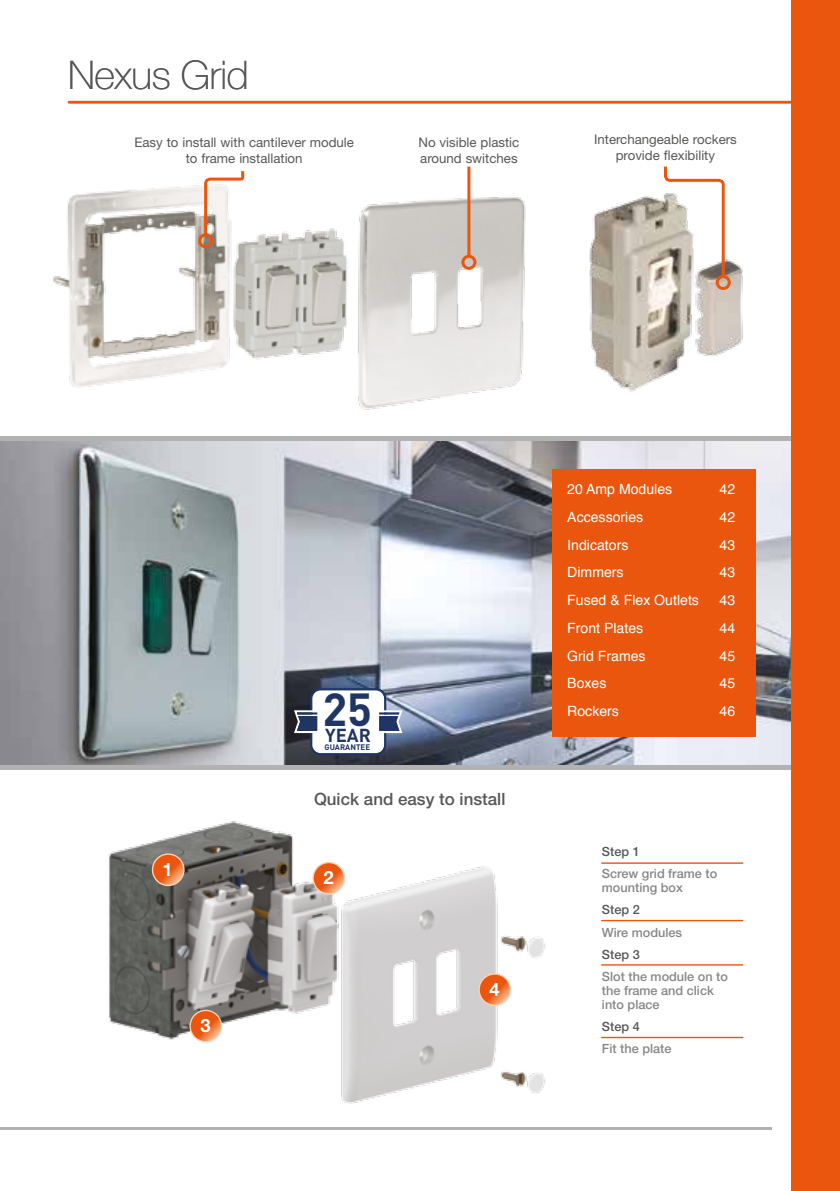
<style>
.page{position:relative;width:840px;height:1191px;background:#fff}
.page>*{position:absolute;margin:0;border:0;box-sizing:border-box;transform-origin:0 0}
.t1{font:700 45.8px "DINOT";color:#1f3664}
.t2{font:100 39.4px "Helvetica Neue";letter-spacing:-.01em;color:#575756}
.t3{font:700 18.6px "DINOT";color:#1f3664}
.t4{font:700 18.4px "Helvetica Neue";color:#fff}
.t5{font:500 17px "Helvetica Neue";color:#575756}
.t6{font:14px "Helvetica";color:#fff}
.t7{font:13.2px/15.8px "Helvetica Neue";color:#575756;text-align:center}
.t8{font:500 12.6px/14px "Helvetica Neue";color:#878787}
.t9{font:500 12.6px "Helvetica Neue";color:#575756}
.t10{font:700 8px "DINOT";color:#1f3664}
</style>
<div class="page">
<img style="left:53px;top:166px;width:473px;height:244px">
<img style="left:589px;top:196px;width:154px;height:196px">
<hr style="left:0;top:1126px;width:771px;height:3px;background:#b3b2b2">
<hr style="left:69px;top:101px;width:770px;height:3px;background:#ea560d">
<img style="left:74px;top:821px;width:492px;height:309px">
<svg style="left:152px;top:854px;width:32px;height:31px"></svg>
<div style="left:152px;top:853px;width:32px;height:33px;border:1px solid #fbd2b6;border-radius:50%"></div>
<svg style="left:313px;top:862px;width:31px;height:32px"></svg>
<div style="left:312px;top:862px;width:33px;height:32px;border:1px solid #fbd2b6;border-radius:50%"></div>
<svg style="left:190px;top:1010px;width:31px;height:31px"></svg>
<div style="left:189px;top:1009px;width:33px;height:33px;border:1px solid #fbd2b6;border-radius:50%"></div>
<svg style="left:479px;top:974px;width:31px;height:31px"></svg>
<div style="left:478px;top:973px;width:33px;height:33px;border:1px solid #fbd2b6;border-radius:50%"></div>
<hr style="left:601px;top:862px;width:141px;height:2px;background:#ea560d">
<hr style="left:601px;top:920px;width:141px;height:1px;background:#ea560d">
<hr style="left:601px;top:964px;width:141px;height:1px;background:#ea560d">
<hr style="left:601px;top:1036px;width:141px;height:2px;background:#ea560d">
<img style="left:0;top:441px;width:790px;height:323px">
<div style="left:552px;top:469px;width:204px;height:267px;background:#ea560d"></div>
<div style="left:0;top:436px;width:811px;height:5px;background:#b3b2b2"></div>
<div style="left:0;top:764px;width:798px;height:5px;background:#b3b2b2"></div>
<svg style="left:294px;top:688px;width:108px;height:67px"></svg>
<div style="left:790px;top:0;width:23px;height:1191px;background:#ea560d"></div>
<div style="left:813px;top:0;width:26px;height:1191px;background:#ea560d"></div>
<svg style="left:202px;top:168px;width:43px;height:70px"></svg>
<div style="left:198px;top:233px;width:15px;height:15px;border:3px solid #ea560d;border-radius:50%"></div>
<hr style="left:467px;top:167px;width:3px;height:89px;background:#ea560d">
<div style="left:461px;top:255px;width:15px;height:15px;border:3px solid #ea560d;border-radius:50%"></div>
<svg style="left:662px;top:166px;width:63px;height:113px"></svg>
<div style="left:715px;top:275px;width:15px;height:15px;border:3px solid #ea560d;border-radius:50%"></div>
<h2 class="t2" style="left:68px;top:53px;width:182px">Nexus Grid</h2>
<p class="t7" style="left:134px;top:134px;width:221px">Easy to install with cantilever module to frame installation</p>
<p class="t7" style="left:418px;top:134px;width:102px;text-align:left">No visible plastic around switches</p>
<p class="t7" style="left:593px;top:131px;width:144px">Interchangeable rockers provide flexibility</p>
<h3 class="t4" style="left:162px;top:858px;width:12px">1</h3>
<h3 class="t4" style="left:200px;top:1014px;width:12px">3</h3>
<h1 class="t1" style="left:322px;top:679px;width:51px">25</h1>
<h3 class="t3" style="left:325px;top:723px;width:47px">YEAR</h3>
<p class="t10" style="left:324px;top:742px;width:47px">GUARANTEE</p>
<p class="t5" style="left:314px;top:789px;width:193px">Quick and easy to install</p>
<h3 class="t4" style="left:323px;top:866px;width:12px">2</h3>
<h3 class="t4" style="left:489px;top:978px;width:12px">4</h3>
<p class="t6" style="left:567px;top:478px;width:106px">20 Amp Modules</p>
<p class="t6" style="left:719px;top:478px;width:17px">42</p>
<p class="t6" style="left:567px;top:506px;width:77px">Accessories</p>
<p class="t6" style="left:719px;top:506px;width:17px">42</p>
<p class="t6" style="left:567px;top:534px;width:63px">Indicators</p>
<p class="t6" style="left:719px;top:534px;width:17px">43</p>
<p class="t6" style="left:567px;top:561px;width:58px">Dimmers</p>
<p class="t6" style="left:719px;top:561px;width:17px">43</p>
<p class="t6" style="left:567px;top:589px;width:133px">Fused &amp; Flex Outlets</p>
<p class="t6" style="left:719px;top:589px;width:17px">43</p>
<p class="t6" style="left:567px;top:617px;width:77px">Front Plates</p>
<p class="t6" style="left:719px;top:617px;width:17px">44</p>
<p class="t6" style="left:567px;top:645px;width:80px">Grid Frames</p>
<p class="t6" style="left:719px;top:645px;width:17px">45</p>
<p class="t6" style="left:567px;top:672px;width:41px">Boxes</p>
<p class="t6" style="left:719px;top:672px;width:17px">45</p>
<p class="t6" style="left:567px;top:700px;width:53px">Rockers</p>
<p class="t6" style="left:719px;top:700px;width:17px">46</p>
<p class="t9" style="left:601px;top:844px;width:39px">Step 1</p>
<p class="t8" style="left:601px;top:866px;width:117px">Screw grid frame to mounting box</p>
<p class="t9" style="left:601px;top:902px;width:39px">Step 2</p>
<p class="t8" style="left:601px;top:925px;width:82px">Wire modules</p>
<p class="t9" style="left:601px;top:946px;width:39px">Step 3</p>
<p class="t8" style="left:601px;top:969px;width:127px">Slot the module on to the frame and click into place</p>
<p class="t9" style="left:601px;top:1019px;width:39px">Step 4</p>
<p class="t8" style="left:601px;top:1041px;width:71px">Fit the plate</p>
</div>
